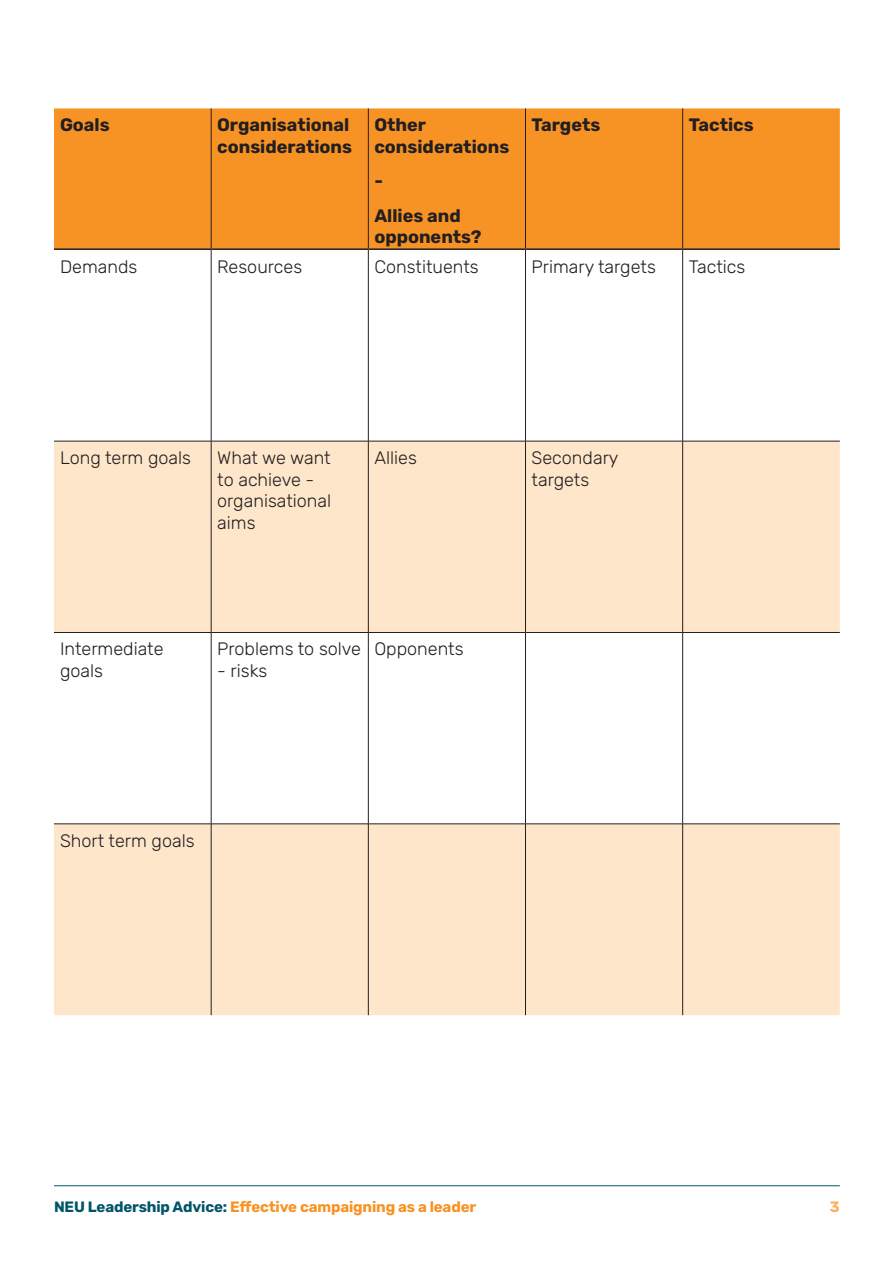
<style>
.page{position:relative;width:893px;height:1263px;background:#fff}
.page>*{position:absolute;margin:0;border:0;box-sizing:border-box;transform-origin:0 0}
.t1{font:300 18px/21.6px "Rubik";color:#231f20}
.t2{font:700 18px/21.6px "Rubik";color:#231f20}
.t3{font:700 15px "Rubik";letter-spacing:-.01em;color:#f79324}
.t4{font:700 15px "Rubik";color:#fab05f}
.s1{color:#005568}
</style>
<div class="page">
<hr style="left:54px;top:1185px;width:786px;height:1px;background:#005568">
<div style="left:54px;top:108px;width:786px;height:140px;background:#f79324"></div>
<div style="left:54px;top:442px;width:786px;height:190px;background:#fee6cb"></div>
<div style="left:54px;top:824px;width:786px;height:191px;background:#fee6cb"></div>
<hr style="left:211px;top:108px;width:1px;height:140px;background:#231f20">
<hr style="left:368px;top:108px;width:1px;height:140px;background:#231f20">
<hr style="left:525px;top:108px;width:1px;height:140px;background:#231f20">
<hr style="left:682px;top:108px;width:1px;height:140px;background:#231f20">
<hr style="left:211px;top:250px;width:1px;height:191px;background:#231f20">
<hr style="left:368px;top:250px;width:1px;height:191px;background:#231f20">
<hr style="left:525px;top:250px;width:1px;height:191px;background:#231f20">
<hr style="left:682px;top:250px;width:1px;height:191px;background:#231f20">
<hr style="left:54px;top:441px;width:157px;height:1px;background:#231f20">
<hr style="left:211px;top:441px;width:157px;height:1px;background:#231f20">
<hr style="left:211px;top:441px;width:1px;height:191px;background:#231f20">
<hr style="left:368px;top:441px;width:157px;height:1px;background:#231f20">
<hr style="left:368px;top:441px;width:1px;height:191px;background:#231f20">
<hr style="left:525px;top:441px;width:158px;height:1px;background:#231f20">
<hr style="left:525px;top:441px;width:1px;height:191px;background:#231f20">
<hr style="left:683px;top:441px;width:157px;height:1px;background:#231f20">
<hr style="left:682px;top:441px;width:1px;height:191px;background:#231f20">
<hr style="left:54px;top:632px;width:157px;height:1px;background:#231f20">
<hr style="left:211px;top:632px;width:157px;height:1px;background:#231f20">
<hr style="left:211px;top:633px;width:1px;height:191px;background:#231f20">
<hr style="left:368px;top:632px;width:157px;height:1px;background:#231f20">
<hr style="left:368px;top:633px;width:1px;height:191px;background:#231f20">
<hr style="left:525px;top:632px;width:158px;height:1px;background:#231f20">
<hr style="left:525px;top:633px;width:1px;height:191px;background:#231f20">
<hr style="left:683px;top:632px;width:157px;height:1px;background:#231f20">
<hr style="left:682px;top:633px;width:1px;height:191px;background:#231f20">
<hr style="left:54px;top:823px;width:157px;height:1px;background:#231f20">
<hr style="left:211px;top:823px;width:157px;height:1px;background:#231f20">
<hr style="left:211px;top:824px;width:1px;height:191px;background:#231f20">
<hr style="left:368px;top:823px;width:157px;height:1px;background:#231f20">
<hr style="left:368px;top:824px;width:1px;height:191px;background:#231f20">
<hr style="left:525px;top:823px;width:158px;height:1px;background:#231f20">
<hr style="left:525px;top:824px;width:1px;height:191px;background:#231f20">
<hr style="left:683px;top:823px;width:157px;height:1px;background:#231f20">
<hr style="left:682px;top:824px;width:1px;height:191px;background:#231f20">
<hr style="left:54px;top:248px;width:157px;height:2px;background:#231f20">
<hr style="left:211px;top:248px;width:157px;height:2px;background:#231f20">
<hr style="left:368px;top:248px;width:157px;height:2px;background:#231f20">
<hr style="left:525px;top:248px;width:158px;height:2px;background:#231f20">
<hr style="left:683px;top:248px;width:157px;height:2px;background:#231f20">
<p class="t2" style="left:60px;top:115px;width:51px">Goals</p>
<p class="t2" style="left:217px;top:115px;width:136px">Organisational considerations</p>
<p class="t2" style="left:374px;top:115px;width:136px">Other considerations</p>
<p class="t2" style="left:374px;top:164px;width:88px;line-height:34.3px">-<br>Allies and</p>
<p class="t2" style="left:374px;top:227px;width:109px">opponents?</p>
<p class="t2" style="left:531px;top:115px;width:70px">Targets</p>
<p class="t2" style="left:689px;top:115px;width:67px">Tactics</p>
<p class="t1" style="left:60px;top:256px;width:79px">Demands</p>
<p class="t1" style="left:217px;top:256px;width:87px">Resources</p>
<p class="t1" style="left:374px;top:256px;width:106px">Constituents</p>
<p class="t1" style="left:531px;top:256px;width:126px">Primary targets</p>
<p class="t1" style="left:689px;top:256px;width:58px">Tactics</p>
<p class="t1" style="left:60px;top:447px;width:133px">Long term goals</p>
<p class="t1" style="left:217px;top:447px;width:116px">What we want to achieve - organisational aims</p>
<p class="t1" style="left:374px;top:447px;width:44px">Allies</p>
<p class="t1" style="left:532px;top:447px;width:88px">Secondary targets</p>
<p class="t1" style="left:60px;top:639px;width:105px">Intermediate goals</p>
<p class="t1" style="left:217px;top:639px;width:145px">Problems to solve</p>
<p class="t1" style="left:217px;top:660px;width:52px">- risks</p>
<p class="t1" style="left:374px;top:639px;width:91px">Opponents</p>
<p class="t1" style="left:60px;top:830px;width:136px">Short term goals</p>
<p class="t3" style="left:54px;top:1198px;width:424px"><span class="s1">NEU Leadership Advice:</span> Effective campaigning as a leader</p>
<p class="t4" style="left:830px;top:1198px;width:11px">3</p>
</div>
